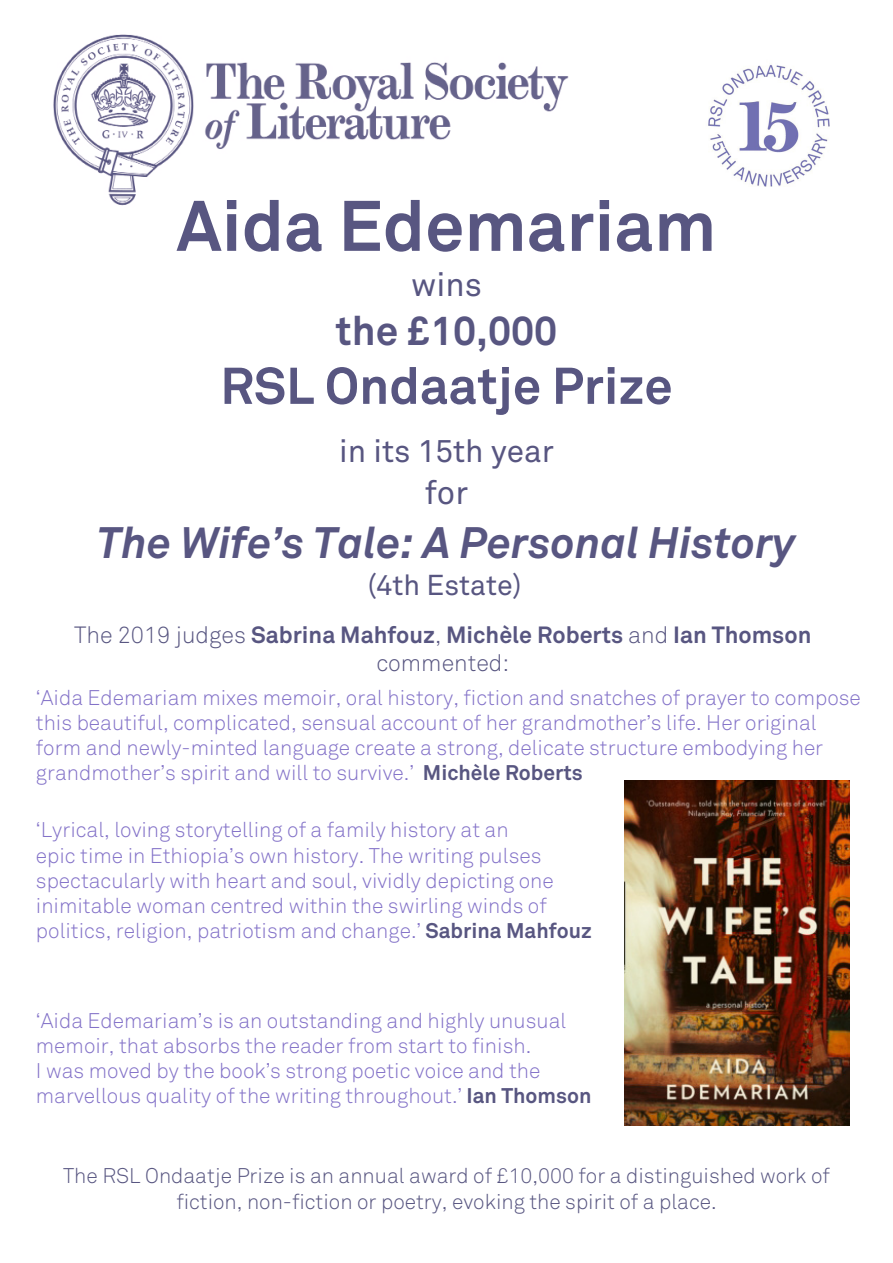
<style>
.page{position:relative;width:893px;height:1263px;background:#fff}
.page>*{position:absolute;margin:0;border:0;box-sizing:border-box;transform-origin:0 0}
.t1{font:700 70.5px "Akkurat";color:#585681}
.t2{font:700 51px "Akkurat";color:#585681}
.t3{font:italic 700 43.5px "Akkurat";color:#585681}
.t4{font:700 40.5px "Akkurat";color:#585681}
.t5{font:33px "Akkurat";color:#585681}
.t6{font:31.5px "Akkurat";color:#585681}
.t7{font:28.5px "Akkurat";color:#585681}
.t8{font:700 23.25px/27.9px "Akkurat";color:#585681;text-align:center}
.t9{font:300 21px/25.2px "Akkurat";color:#8372c8}
.t10{font:300 21px/25.2px "Akkurat";color:#585681;text-align:center}
.s1{font-weight:300}
.s2{font-weight:700;color:#585681}
</style>
<div class="page">
<img style="left:53px;top:34px;width:516px;height:172px">
<img style="left:625px;top:781px;width:225px;height:344px">
<img style="left:708px;top:65px;width:122px;height:122px">
<p class="t1" style="left:177px;top:182px;width:541px">Aida Edemariam</p>
<p class="t5" style="left:411px;top:265px;width:72px">wins</p>
<p class="t4" style="left:336px;top:305px;width:223px">the £10,000</p>
<p class="t2" style="left:220px;top:354px;width:454px">RSL Ondaatje Prize</p>
<p class="t6" style="left:339px;top:433px;width:216px">in its 15th year</p>
<p class="t5" style="left:425px;top:473px;width:45px">for</p>
<p class="t3" style="left:97px;top:516px;width:700px">The Wife’s Tale: A Personal History</p>
<p class="t7" style="left:368px;top:568px;width:155px">(4th Estate)</p>
<p class="t8" style="left:74px;top:621px;width:739px"><span class="s1">The 2019 judges</span> Sabrina Mahfouz<span class="s1">,</span> Michèle Roberts <span class="s1">and</span> Ian Thomson <span class="s1">commented:</span></p>
<p class="t9" style="left:36px;top:685px;width:826px">‘Aida Edemariam mixes memoir, oral history, fiction and snatches of prayer to compose this beautiful, complicated, sensual account of her grandmother’s life. Her original form and newly-minted language create a strong, delicate structure embodying her grandmother’s spirit and will to survive.’ <span class="s2">Michèle Roberts</span></p>
<p class="t9" style="left:36px;top:818px;width:557px">‘Lyrical, loving storytelling of a family history at an<br>epic time in Ethiopia’s own history. The writing pulses spectacularly with heart and soul, vividly depicting one inimitable woman centred within the swirling winds of politics, religion, patriotism and change.’ <span class="s2">Sabrina Mahfouz</span></p>
<p class="t9" style="left:36px;top:1008px;width:557px">‘Aida Edemariam’s is an outstanding and highly unusual memoir, that absorbs the reader from start to finish.<br>I was moved by the book’s strong poetic voice and the marvellous quality of the writing throughout.’ <span class="s2">Ian Thomson</span></p>
<p class="t10" style="left:63px;top:1164px;width:768px">The RSL Ondaatje Prize is an annual award of £10,000 for a distinguished work of fiction, non-fiction or poetry, evoking the spirit of a place.</p>
</div>
